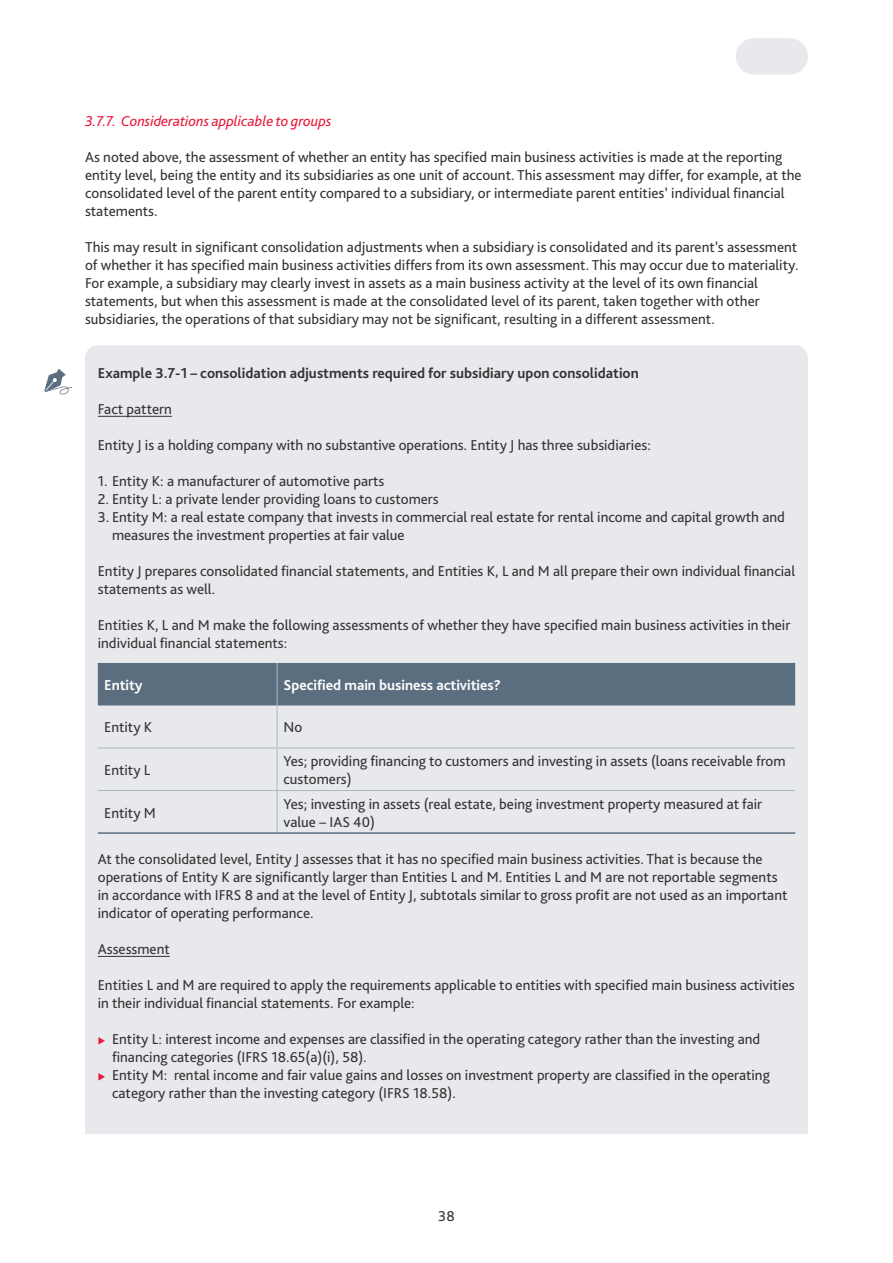
<style>
.page{position:relative;width:893px;height:1263px;background:#fff}
.page>*{position:absolute;margin:0;border:0;box-sizing:border-box;transform-origin:0 0}
.t1{font:15px/18px "Bliss Pro";color:#333}
.t2{font:700 15px "Bliss Pro";color:#333}
.t3{font:italic 15px "Bliss Pro";color:#e81a3b}
.t4{font:700 15px "Bliss Pro";color:#fff}
</style>
<div class="page">
<div style="left:85px;top:345px;width:723px;height:789px;background:#e7e9ec"></div>
<hr style="left:98px;top:416px;width:74px;height:1px;background:#333">
<hr style="left:98px;top:956px;width:72px;height:1px;background:#333">
<div style="left:98px;top:663px;width:697px;height:42px;background:#5b6e7f"></div>
<hr style="left:277px;top:663px;width:1px;height:42px;background:#adb7bf">
<hr style="left:277px;top:705px;width:1px;height:43px;background:#adb7bf">
<hr style="left:98px;top:748px;width:179px;height:1px;background:#adb7bf">
<hr style="left:277px;top:748px;width:518px;height:1px;background:#adb7bf">
<hr style="left:277px;top:748px;width:1px;height:42px;background:#adb7bf">
<hr style="left:98px;top:790px;width:179px;height:1px;background:#adb7bf">
<hr style="left:277px;top:790px;width:518px;height:1px;background:#adb7bf">
<hr style="left:277px;top:791px;width:1px;height:41px;background:#adb7bf">
<hr style="left:98px;top:832px;width:179px;height:2px;background:#5b6e7f">
<hr style="left:277px;top:832px;width:518px;height:2px;background:#5b6e7f">
<svg style="left:44px;top:369px;width:28px;height:25px"></svg>
<div style="left:736px;top:38px;width:72px;height:36px;background:#e7e9ec;border-radius:18px"></div>
<svg style="left:99px;top:1037px;width:6px;height:7px"></svg>
<svg style="left:99px;top:1073px;width:6px;height:7px"></svg>
<p class="t3" style="left:85px;top:112px;width:248px">3.7.7. Considerations applicable to groups</p>
<p class="t1" style="left:85px;top:148px;width:718px">As noted above, the assessment of whether an entity has specified main business activities is made at the reporting entity level, being the entity and its subsidiaries as one unit of account. This assessment may differ, for example, at the consolidated level of the parent entity compared to a subsidiary, or intermediate parent entities’ individual financial statements.</p>
<p class="t1" style="left:85px;top:238px;width:715px">This may result in significant consolidation adjustments when a subsidiary is consolidated and its parent’s assessment of whether it has specified main business activities differs from its own assessment. This may occur due to materiality.<br>For example, a subsidiary may clearly invest in assets as a main business activity at the level of its own financial statements, but when this assessment is made at the consolidated level of its parent, taken together with other subsidiaries, the operations of that subsidiary may not be significant, resulting in a different assessment.</p>
<p class="t2" style="left:98px;top:364px;width:542px">Example 3.7-1 – consolidation adjustments required for subsidiary upon consolidation</p>
<p class="t1" style="left:98px;top:400px;width:76px">Fact pattern</p>
<p class="t1" style="left:98px;top:436px;width:555px">Entity J is a holding company with no substantive operations. Entity J has three subsidiaries:</p>
<p class="t1" style="left:98px;top:472px;width:288px">1. Entity K: a manufacturer of automotive parts</p>
<p class="t1" style="left:98px;top:490px;width:342px">2. Entity L: a private lender providing loans to customers</p>
<p class="t1" style="left:112px;top:508px;width:674px;text-indent:-14px">3. Entity M: a real estate company that invests in commercial real estate for rental income and capital growth and measures the investment properties at fair value</p>
<p class="t1" style="left:98px;top:562px;width:699px">Entity J prepares consolidated financial statements, and Entities K, L and M all prepare their own individual financial statements as well.</p>
<p class="t1" style="left:98px;top:616px;width:694px">Entities K, L and M make the following assessments of whether they have specified main business activities in their individual financial statements:</p>
<p class="t4" style="left:104px;top:676px;width:40px">Entity</p>
<p class="t4" style="left:283px;top:676px;width:219px">Specified main business activities?</p>
<p class="t1" style="left:104px;top:718px;width:50px">Entity K</p>
<p class="t1" style="left:283px;top:718px;width:20px">No</p>
<p class="t1" style="left:104px;top:761px;width:48px">Entity L</p>
<p class="t1" style="left:283px;top:752px;width:504px">Yes; providing financing to customers and investing in assets (loans receivable from customers)</p>
<p class="t1" style="left:104px;top:803px;width:53px">Entity M</p>
<p class="t1" style="left:283px;top:794px;width:480px">Yes; investing in assets (real estate, being investment property measured at fair value – IAS 40)</p>
<p class="t1" style="left:98px;top:850px;width:691px">At the consolidated level, Entity J assesses that it has no specified main business activities. That is because the operations of Entity K are significantly larger than Entities L and M. Entities L and M are not reportable segments in accordance with IFRS 8 and at the level of Entity J, subtotals similar to gross profit are not used as an important indicator of operating performance.</p>
<p class="t1" style="left:98px;top:940px;width:74px">Assessment</p>
<p class="t1" style="left:98px;top:976px;width:698px">Entities L and M are required to apply the requirements applicable to entities with specified main business activities in their individual financial statements. For example:</p>
<p class="t1" style="left:112px;top:1030px;width:659px">Entity L: interest income and expenses are classified in the operating category rather than the investing and financing categories (IFRS 18.65(a)(i), 58).<br>Entity M: rental income and fair value gains and losses on investment property are classified in the operating category rather than the investing category (IFRS 18.58).</p>
<p class="t1" style="left:438px;top:1206px;width:18px">38</p>
</div>
